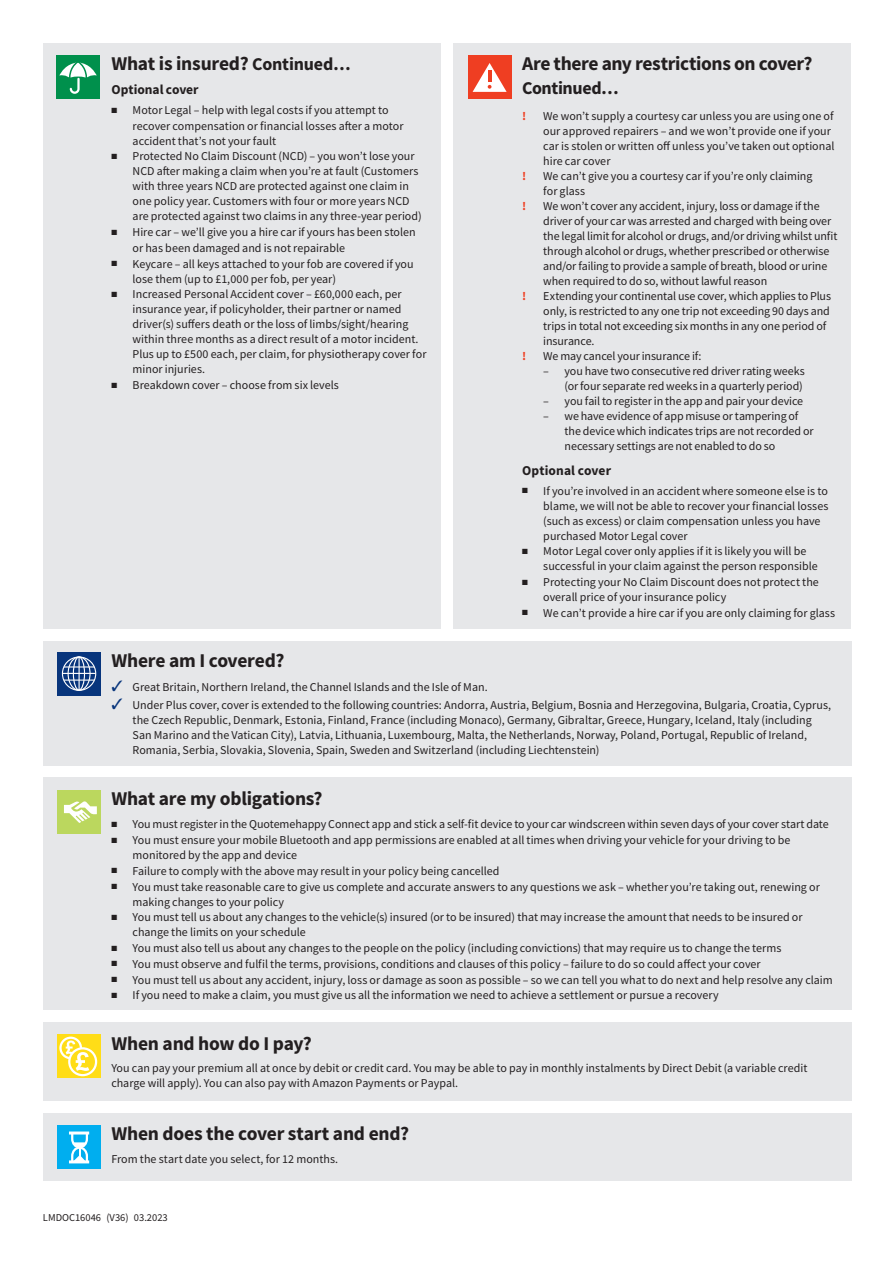
<style>
.page{position:relative;width:894px;height:1264px;background:#fff}
.page>*{position:absolute;margin:0;border:0;box-sizing:border-box;transform-origin:0 0}
.t1{font:700 19.5px "Source Sans Pro";letter-spacing:-.015em;color:#231f20}
.t2{font:700 18px "Source Sans Pro";letter-spacing:-.02em;color:#231f20}
.t3{font:700 13.5px "Source Sans Pro";color:#231f20}
.t4{font:12px/15px "Source Sans Pro";color:#231f20}
.t5{font:700 12px "Source Sans Pro";color:#ef3e22}
.t6{font:10.5px "Source Sans Pro";color:#231f20}
.s1{font-size:18px}
.s2{color:#08357c}
</style>
<div class="page">
<div style="left:453px;top:43px;width:398px;height:585px;background:#e6e7e9"></div>
<div style="left:468px;top:56px;width:43px;height:43px;background:#ef3e22"></div>
<svg style="left:472px;top:63px;width:34px;height:29px"></svg>
<div style="left:43px;top:43px;width:397px;height:585px;background:#e6e7e9"></div>
<div style="left:56px;top:56px;width:44px;height:43px;background:#00904c"></div>
<svg style="left:59px;top:62px;width:38px;height:32px"></svg>
<div style="left:43px;top:641px;width:808px;height:124px;background:#e6e7e9"></div>
<svg style="left:57px;top:652px;width:44px;height:43px;background:#214a89"></svg>
<div style="left:62px;top:656px;width:34px;height:35px;border:1px solid #fff;border-radius:50%"></div>
<div style="left:68px;top:656px;width:23px;height:35px;border:1px solid #fff;border-radius:50%"></div>
<div style="left:73px;top:656px;width:12px;height:34px;border:1px solid #fff;border-radius:50%"></div>
<hr style="left:78px;top:657px;width:2px;height:33px;background:#fff">
<hr style="left:62px;top:673px;width:34px;height:1px;background:#fff">
<hr style="left:64px;top:666px;width:30px;height:1px;background:#fff">
<hr style="left:64px;top:679px;width:30px;height:1px;background:#fff">
<div style="left:43px;top:778px;width:808px;height:232px;background:#e6e7e9"></div>
<div style="left:57px;top:791px;width:44px;height:43px;background:#bbd75e"></div>
<svg style="left:64px;top:801px;width:33px;height:22px"></svg>
<div style="left:43px;top:1113px;width:808px;height:67px;background:#e6e7e9"></div>
<div style="left:57px;top:1125px;width:44px;height:44px;background:#00aeef"></div>
<hr style="left:69px;top:1131px;width:20px;height:3px;background:#fff">
<hr style="left:69px;top:1160px;width:20px;height:3px;background:#fff">
<svg style="left:70px;top:1131px;width:19px;height:33px"></svg>
<div style="left:43px;top:1022px;width:808px;height:79px;background:#e6e7e9"></div>
<div style="left:57px;top:1034px;width:44px;height:43px;background:#ffdd17"></div>
<svg style="left:60px;top:1037px;width:21px;height:21px"></svg>
<div style="left:59px;top:1036px;width:23px;height:23px;border:2px solid #fff;border-radius:50%"></div>
<svg style="left:69px;top:1048px;width:27px;height:27px"></svg>
<div style="left:68px;top:1047px;width:29px;height:29px;border:2px solid #fff;border-radius:50%"></div>
<svg style="left:66px;top:1040px;width:23px;height:31px"></svg>
<h1 class="t1" style="left:111px;top:51px;width:241px">What is insured? <span class="s1">Continued…</span></h1>
<p class="t3" style="left:111px;top:81px;width:89px">Optional cover</p>
<p class="t4" style="left:133px;top:103px;width:272px;text-indent:-21px">■ Motor Legal – help with legal costs if you attempt to recover compensation or financial losses after a motor accident that’s not your fault</p>
<p class="t4" style="left:133px;top:149px;width:291px;text-indent:-21px">■ Protected No Claim Discount (NCD) – you won’t lose your NCD after making a claim when you’re at fault (Customers with three years NCD are protected against one claim in one policy year. Customers with four or more years NCD are protected against two claims in any three-year period)</p>
<p class="t4" style="left:133px;top:224px;width:285px;line-height:15.8px;text-indent:-21px">■ Hire car – we’ll give you a hire car if yours has been stolen or has been damaged and is not repairable</p>
<p class="t4" style="left:133px;top:256px;width:283px;text-indent:-21px">■ Keycare – all keys attached to your fob are covered if you lose them (up to £1,000 per fob, per year)</p>
<p class="t4" style="left:133px;top:287px;width:295px;text-indent:-21px">■ Increased Personal Accident cover – £60,000 each, per insurance year, if policyholder, their partner or named driver(s) suffers death or the loss of limbs/sight/hearing within three months as a direct result of a motor incident.<br>Plus up to £500 each, per claim, for physiotherapy cover for minor injuries.</p>
<p class="t4" style="left:111px;top:377px;width:229px">■ Breakdown cover – choose from six levels</p>
<h1 class="t1" style="left:522px;top:51px;width:292px">Are there any restrictions on cover?</h1>
<h2 class="t2" style="left:522px;top:76px;width:98px">Continued…</h2>
<p class="t5" style="left:522px;top:107px;width:6px">!</p>
<p class="t4" style="left:543px;top:108px;width:293px">We won’t supply a courtesy car unless you are using one of our approved repairers – and we won’t provide one if your car is stolen or written off unless you’ve taken out optional hire car cover</p>
<p class="t5" style="left:522px;top:167px;width:6px">!</p>
<p class="t4" style="left:543px;top:168px;width:271px">We can’t give you a courtesy car if you’re only claiming for glass</p>
<p class="t5" style="left:522px;top:197px;width:6px">!</p>
<p class="t4" style="left:543px;top:198px;width:296px">We won’t cover any accident, injury, loss or damage if the driver of your car was arrested and charged with being over the legal limit for alcohol or drugs, and/or driving whilst unfit through alcohol or drugs, whether prescribed or otherwise and/or failing to provide a sample of breath, blood or urine when required to do so, without lawful reason</p>
<p class="t5" style="left:522px;top:287px;width:6px">!</p>
<p class="t4" style="left:543px;top:288px;width:289px">Extending your continental use cover, which applies to Plus only, is restricted to any one trip not exceeding 90 days and trips in total not exceeding six months in any one period of insurance.</p>
<p class="t5" style="left:522px;top:347px;width:6px">!</p>
<p class="t4" style="left:543px;top:348px;width:160px">We may cancel your insurance if:</p>
<p class="t4" style="left:543px;top:363px;width:263px;text-align:right">– you have two consecutive red driver rating weeks (or four separate red weeks in a quarterly period)</p>
<p class="t4" style="left:543px;top:393px;width:261px">– you fail to register in the app and pair your device</p>
<p class="t4" style="left:564px;top:408px;width:251px;text-indent:-21px">– we have evidence of app misuse or tampering of the device which indicates trips are not recorded or necessary settings are not enabled to do so</p>
<p class="t3" style="left:522px;top:461px;width:91px">Optional cover</p>
<p class="t4" style="left:543px;top:483px;width:287px;text-indent:-21px">■ If you’re involved in an accident where someone else is to blame, we will not be able to recover your financial losses (such as excess) or claim compensation unless you have purchased Motor Legal cover</p>
<p class="t4" style="left:543px;top:544px;width:276px;text-indent:-21px">■ Motor Legal cover only applies if it is likely you will be successful in your claim against the person responsible</p>
<p class="t4" style="left:543px;top:574px;width:277px;text-indent:-21px">■ Protecting your No Claim Discount does not protect the overall price of your insurance policy</p>
<p class="t4" style="left:522px;top:605px;width:315px">■ We can’t provide a hire car if you are only claiming for glass</p>
<h1 class="t1" style="left:111px;top:647px;width:175px">Where am I covered?</h1>
<p class="t4" style="left:111px;top:680px;width:378px"><span class="s2">✓</span> Great Britain, Northern Ireland, the Channel Islands and the Isle of Man.</p>
<p class="t4" style="left:133px;top:698px;width:700px;text-indent:-21px"><span class="s2">✓</span> Under Plus cover, cover is extended to the following countries: Andorra, Austria, Belgium, Bosnia and Herzegovina, Bulgaria, Croatia, Cyprus, the Czech Republic, Denmark, Estonia, Finland, France (including Monaco), Germany, Gibraltar, Greece, Hungary, Iceland, Italy (including San Marino and the Vatican City), Latvia, Lithuania, Luxembourg, Malta, the Netherlands, Norway, Poland, Portugal, Republic of Ireland, Romania, Serbia, Slovakia, Slovenia, Spain, Sweden and Switzerland (including Liechtenstein)</p>
<h1 class="t1" style="left:111px;top:785px;width:213px">What are my obligations?</h1>
<p class="t4" style="left:111px;top:817px;width:719px">■ You must register in the Quotemehappy Connect app and stick a self-fit device to your car windscreen within seven days of your cover start date</p>
<p class="t4" style="left:133px;top:832px;width:659px;text-indent:-21px">■ You must ensure your mobile Bluetooth and app permissions are enabled at all times when driving your vehicle for your driving to be monitored by the app and device</p>
<p class="t4" style="left:111px;top:863px;width:390px">■ Failure to comply with the above may result in your policy being cancelled</p>
<p class="t4" style="left:133px;top:879px;width:689px;text-indent:-21px">■ You must take reasonable care to give us complete and accurate answers to any questions we ask – whether you’re taking out, renewing or making changes to your policy</p>
<p class="t4" style="left:133px;top:910px;width:671px;text-indent:-21px">■ You must tell us about any changes to the vehicle(s) insured (or to be insured) that may increase the amount that needs to be insured or change the limits on your schedule</p>
<p class="t4" style="left:111px;top:940px;width:672px">■ You must also tell us about any changes to the people on the policy (including convictions) that may require us to change the terms</p>
<p class="t4" style="left:111px;top:956px;width:651px">■ You must observe and fulfil the terms, provisions, conditions and clauses of this policy – failure to do so could affect your cover</p>
<p class="t4" style="left:111px;top:972px;width:723px">■ You must tell us about any accident, injury, loss or damage as soon as possible – so we can tell you what to do next and help resolve any claim</p>
<p class="t4" style="left:111px;top:988px;width:609px">■ If you need to make a claim, you must give us all the information we need to achieve a settlement or pursue a recovery</p>
<h1 class="t1" style="left:111px;top:1030px;width:202px">When and how do I pay?</h1>
<p class="t4" style="left:111px;top:1060px;width:697px">You can pay your premium all at once by debit or credit card. You may be able to pay in monthly instalments by Direct Debit (a variable credit charge will apply). You can also pay with Amazon Payments or Paypal.</p>
<h1 class="t1" style="left:111px;top:1120px;width:299px">When does the cover start and end?</h1>
<p class="t4" style="left:111px;top:1151px;width:228px">From the start date you select, for 12 months.</p>
<p class="t6" style="left:43px;top:1211px;width:126px">LMDOC16046 (V36) 03.2023</p>
</div>
